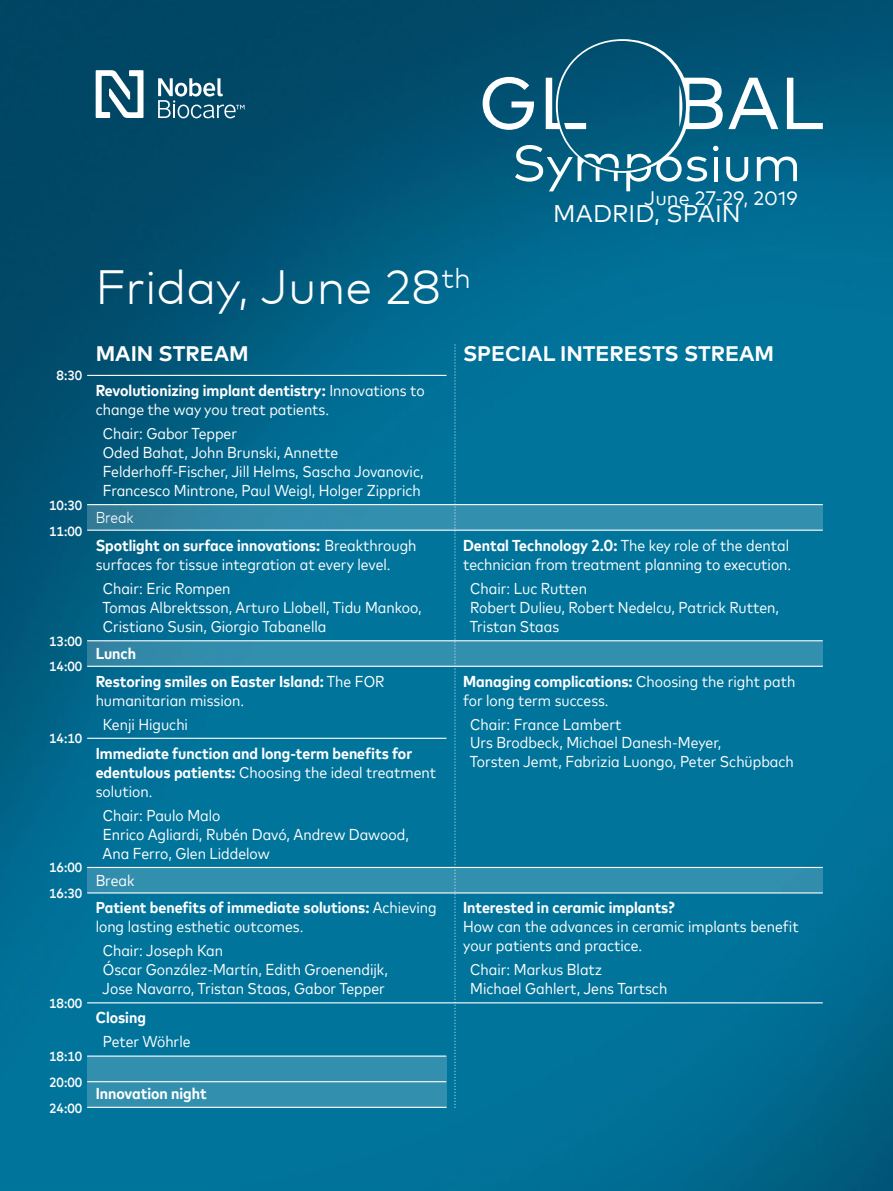
<style>
.page{position:relative;width:893px;height:1191px;background:#fff}
.page>*{position:absolute;margin:0;border:0;box-sizing:border-box;transform-origin:0 0}
.t1{font:300 48px "Mark Pro";color:#fff}
.t2{font:24px "Mark Pro";letter-spacing:.005em;color:#fff}
.t3{font:700 21px "Mark Pro";color:#fff}
.t4{font:19.5px "Mark Pro";color:#fff}
.t5{font:condensed 15.75px/18.9px "Mark Pro";color:#fff}
.t6{font:700 condensed 15.75px/18.9px "Mark Pro";color:#fff}
.t7{font:300 condensed 15.75px "Mark Pro";color:#fff}
.t8{font:500 condensed 13.5px/25.7px "Mark Pro";color:#fff}
.s1{font-weight:700}
.s2{font-weight:400}
</style>
<div class="page">
<img style="left:0;top:0;width:893px;height:1191px">
<div style="left:87px;top:504px;width:736px;height:26px;background:linear-gradient(to right,#3284a2,#3293b3)"></div>
<div style="left:87px;top:641px;width:736px;height:25px;background:#328fae"></div>
<div style="left:87px;top:867px;width:736px;height:26px;background:#328fae"></div>
<div style="left:87px;top:1056px;width:359px;height:51px;background:#328fae"></div>
<hr style="left:87px;top:504px;width:736px;height:1px;background:#fff">
<hr style="left:87px;top:640px;width:736px;height:1px;background:#fff">
<hr style="left:87px;top:665px;width:736px;height:2px;background:#fff">
<hr style="left:87px;top:737px;width:359px;height:2px;background:#fff">
<hr style="left:87px;top:867px;width:736px;height:1px;background:#fff">
<hr style="left:87px;top:892px;width:736px;height:1px;background:#fff">
<hr style="left:87px;top:1002px;width:736px;height:1px;background:#fff">
<hr style="left:87px;top:1055px;width:359px;height:1px;background:#fff">
<hr style="left:87px;top:375px;width:359px;height:1px;background:#fff">
<hr style="left:87px;top:1081px;width:359px;height:1px;background:#fff">
<hr style="left:87px;top:1106px;width:359px;height:1px;background:#fff">
<hr style="left:87px;top:529px;width:736px;height:2px;background:#fff">
<svg style="left:454px;top:344px;width:2px;height:763px;background:#2a8aaa"></svg>
<svg style="left:483px;top:39px;width:340px;height:152px;background:#236f8d"></svg>
<svg style="left:158px;top:78px;width:86px;height:40px;background:#43778d"></svg>
<svg style="left:96px;top:70px;width:47px;height:48px"></svg>
<p class="t4" style="left:644px;top:183px;width:155px">June 27-29, 2019</p>
<h2 class="t2" style="left:553px;top:195px;width:189px">MADRID, SPAIN</h2>
<p class="t8" style="left:57px;top:361px;width:27px">8:30</p>
<p class="t8" style="left:49px;top:491px;width:35px">10:30<br>11:00</p>
<p class="t8" style="left:49px;top:627px;width:35px">13:00<br>14:00</p>
<p class="t8" style="left:49px;top:724px;width:35px">14:10</p>
<p class="t8" style="left:49px;top:853px;width:35px">16:00<br>16:30</p>
<p class="t8" style="left:49px;top:989px;width:35px">18:00</p>
<p class="t8" style="left:49px;top:1042px;width:35px;text-align:justify">18:10<br>20:00<br>24:00</p>
<h1 class="t1" style="left:95px;top:251px;width:377px">Friday, June 28<sup>th</sup></h1>
<h3 class="t3" style="left:96px;top:338px;width:155px">MAIN STREAM</h3>
<h3 class="t3" style="left:463px;top:338px;width:313px">SPECIAL INTERESTS STREAM</h3>
<p class="t5" style="left:96px;top:380px;width:331px"><span class="s1">Revolutionizing implant dentistry:</span> Innovations to change the way you treat patients.</p>
<p class="t5" style="left:103px;top:423px;width:322px">Chair: Gabor Tepper<br>Oded Bahat, John Brunski, Annette Felderhoff-Fischer, Jill Helms, Sascha Jovanovic, Francesco Mintrone, Paul Weigl, Holger Zipprich</p>
<p class="t7" style="left:96px;top:506px;width:40px">Break</p>
<p class="t5" style="left:96px;top:535px;width:322px"><span class="s1">Spotlight on surface innovations:</span> Breakthrough surfaces for tissue integration at every level.</p>
<p class="t5" style="left:102px;top:578px;width:321px">Chair: Eric Rompen<br>Tomas Albrektsson, Arturo Llobell, Tidu Mankoo,<br>Cristiano Susin, Giorgio Tabanella</p>
<p class="t6" style="left:96px;top:642px;width:42px">Lunch</p>
<p class="t6" style="left:96px;top:670px;width:290px">Restoring smiles on Easter Island: <span class="s2">The FOR humanitarian mission.</span></p>
<p class="t5" style="left:103px;top:713px;width:87px">Kenji Higuchi</p>
<p class="t6" style="left:96px;top:742px;width:342px">Immediate function and long-term benefits for edentulous patients: <span class="s2">Choosing the ideal treatment solution.</span></p>
<p class="t5" style="left:103px;top:804px;width:308px">Chair: Paulo Malo<br>Enrico Agliardi, Rubén Davó, Andrew Dawood,<br>Ana Ferro, Glen Liddelow</p>
<p class="t5" style="left:96px;top:869px;width:40px">Break</p>
<p class="t5" style="left:96px;top:897px;width:342px"><span class="s1">Patient benefits of immediate solutions:</span> Achieving long lasting esthetic outcomes.</p>
<p class="t5" style="left:102px;top:940px;width:287px">Chair: Joseph Kan<br>Óscar González-Martín, Edith Groenendijk,<br>Jose Navarro, Tristan Staas, Gabor Tepper</p>
<p class="t6" style="left:96px;top:1006px;width:52px">Closing</p>
<p class="t5" style="left:103px;top:1031px;width:89px">Peter Wöhrle</p>
<p class="t6" style="left:96px;top:1082px;width:113px">Innovation night</p>
<p class="t5" style="left:463px;top:535px;width:330px"><span class="s1">Dental Technology 2.0:</span> The key role of the dental technician from treatment planning to execution.</p>
<p class="t5" style="left:470px;top:578px;width:311px">Chair: Luc Rutten<br>Robert Dulieu, Robert Nedelcu, Patrick Rutten,<br>Tristan Staas</p>
<p class="t5" style="left:463px;top:670px;width:334px"><span class="s1">Managing complications:</span> Choosing the right path for long term success.</p>
<p class="t5" style="left:470px;top:713px;width:326px">Chair: France Lambert<br>Urs Brodbeck, Michael Danesh-Meyer,<br>Torsten Jemt, Fabrizia Luongo, Peter Schüpbach</p>
<p class="t6" style="left:463px;top:896px;width:213px">Interested in ceramic implants?</p>
<p class="t5" style="left:463px;top:916px;width:337px">How can the advances in ceramic implants benefit your patients and practice.</p>
<p class="t5" style="left:470px;top:958px;width:199px">Chair: Markus Blatz<br>Michael Gahlert, Jens Tartsch</p>
</div>
